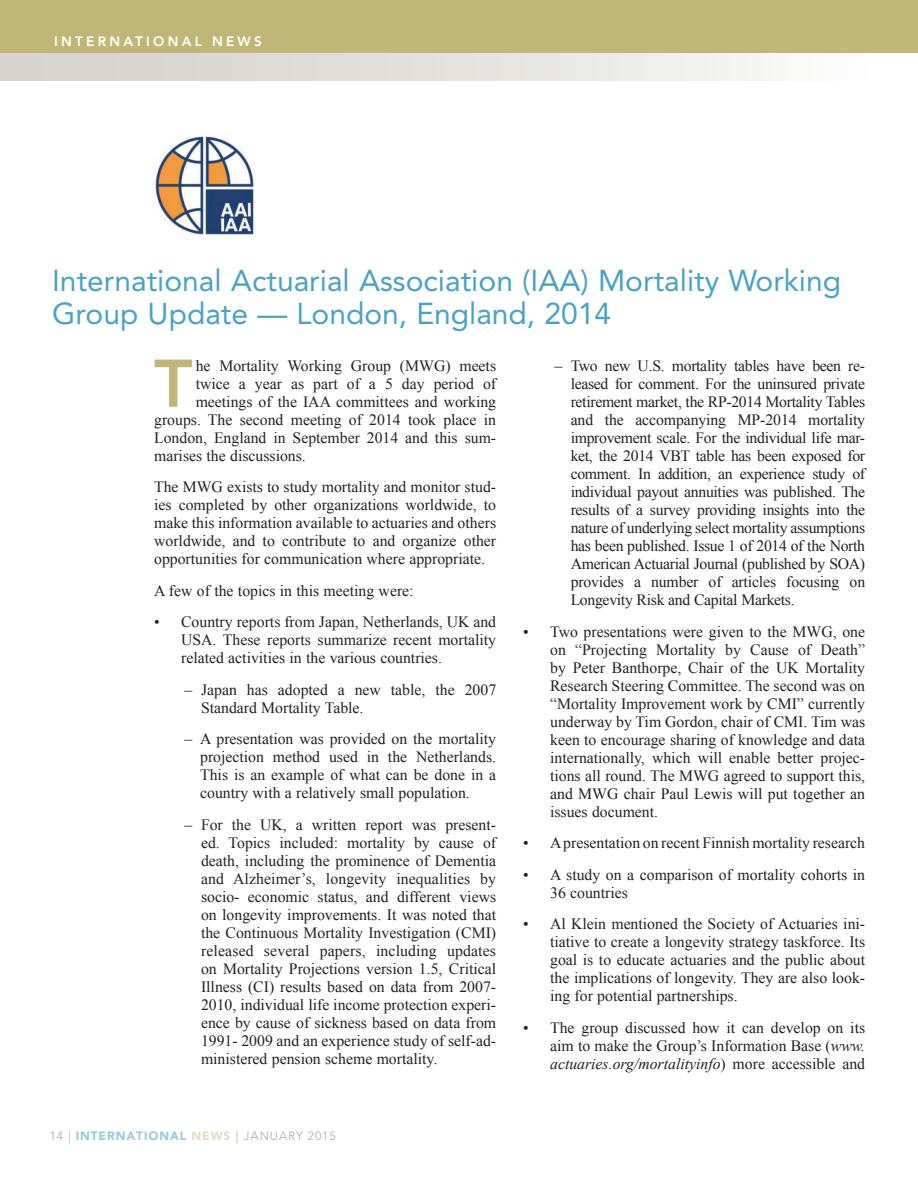
<style>
.page{position:relative;width:918px;height:1188px;background:#fff}
.page>*{position:absolute;margin:0;border:0;box-sizing:border-box;transform-origin:0 0}
.t1{font:800 66.6px "Avenir LT Std";color:#bfb678}
.t2{font:30px/33px "Avenir LT Std";color:#48a2c2}
.t3{font:15.75px/18px "Times New Roman";color:#231f20;text-align:justify}
.t4{font:800 13.5px "Avenir LT Std";letter-spacing:.24em;color:#fff}
.t5{font:300 12px "Avenir LT Std";letter-spacing:.075em;color:#a8a9ad}
.s1{font-style:italic}
.s2{font-weight:900;color:#9cc8dd}
.s3{font-weight:900;color:#e3dfc0}
</style>
<div class="page">
<div style="left:0;top:0;width:918px;height:54px;background:#bfb678"></div>
<div style="left:0;top:54px;width:915px;height:27px;background:linear-gradient(to right,#d1cfc7,#fcfcfc)"></div>
<img style="left:152px;top:133px;width:102px;height:102px">
<p class="t4" style="left:54px;top:33px;width:209px">INTERNATIONAL NEWS</p>
<h2 class="t2" style="left:52px;top:265px;width:790px">International Actuarial Association (IAA) Mortality Working<br>Group Update — London, England, 2014</h2>
<h1 class="t1" style="left:154px;top:344px;width:40px">T</h1>
<p class="t3" style="left:196px;top:356px;width:302px">he Mortality Working Group (MWG) meets</p>
<p class="t3" style="left:571px;top:356px;width:296px;text-indent:-16px">– Two new U.S. mortality tables have been re&shy;leased for comment. For the uninsured private retirement market, the RP-2014 Mortality Tables and the accompanying MP-2014 mortality improvement scale. For the individual life mar&shy;ket, the 2014 VBT table has been exposed for comment. In addition, an experience study of individual payout annuities was published. The results of a survey providing insights into the nature of underlying select mortality assumptions has been published. Issue 1 of 2014 of the North American Actuarial Journal (published by SOA) provides a number of articles focusing on Longevity Risk and Capital Markets.</p>
<p class="t3" style="left:550px;top:622px;width:317px;text-indent:-27px">• Two presentations were given to the MWG, one on “Projecting Mortality by Cause of Death” by Peter Banthorpe, Chair of the UK Mortality Research Steering Committee. The second was on “Mortality Improvement work by CMI” currently underway by Tim Gordon, chair of CMI. Tim was keen to encourage sharing of knowledge and data internationally, which will enable better projec&shy;tions all round. The MWG agreed to support this, and MWG chair Paul Lewis will put together an issues document.</p>
<p class="t3" style="left:523px;top:834px;width:344px">• A presentation on recent Finnish mortality research</p>
<p class="t3" style="left:550px;top:865px;width:317px;text-indent:-27px">• A study on a comparison of mortality cohorts in<br>36 countries</p>
<p class="t3" style="left:550px;top:915px;width:317px;text-indent:-27px">• Al Klein mentioned the Society of Actuaries ini&shy;tiative to create a longevity strategy taskforce. Its goal is to educate actuaries and the public about the implications of longevity. They are also look&shy;ing for potential partnerships.</p>
<p class="t3" style="left:550px;top:1018px;width:317px;text-indent:-27px">• The group discussed how it can develop on its aim to make the Group’s Information Base (<span class="s1">www. actuaries.org/mortalityinfo</span>) more accessible and</p>
<p class="t3" style="left:196px;top:374px;width:302px">twice a year as part of a 5 day period of</p>
<p class="t3" style="left:196px;top:392px;width:302px">meetings of the IAA committees and working</p>
<p class="t3" style="left:154px;top:410px;width:344px">groups. The second meeting of 2014 took place in</p>
<p class="t3" style="left:154px;top:428px;width:344px">London, England in September 2014 and this sum-</p>
<p class="t3" style="left:154px;top:446px;width:153px">marises the discussions.</p>
<p class="t3" style="left:154px;top:478px;width:344px">The MWG exists to study mortality and monitor stud&shy;ies completed by other organizations worldwide, to make this information available to actuaries and others worldwide, and to contribute to and organize other opportunities for communication where appropriate.</p>
<p class="t3" style="left:154px;top:581px;width:261px">A few of the topics in this meeting were:</p>
<p class="t3" style="left:181px;top:613px;width:317px;text-indent:-27px">• Country reports from Japan, Netherlands, UK and USA. These reports summarize recent mortality related activities in the various countries.</p>
<p class="t3" style="left:201px;top:680px;width:297px;text-indent:-17px">– Japan has adopted a new table, the 2007<br>Standard Mortality Table.</p>
<p class="t3" style="left:200px;top:730px;width:298px;text-indent:-16px">– A presentation was provided on the mortality projection method used in the Netherlands.<br>This is an example of what can be done in a country with a relatively small population.</p>
<p class="t3" style="left:201px;top:815px;width:297px;text-indent:-17px">– For the UK, a written report was present&shy;ed. Topics included: mortality by cause of death, including the prominence of Dementia and Alzheimer’s, longevity inequalities by socio- economic status, and different views on longevity improvements. It was noted that the Continuous Mortality Investigation (CMI) released several papers, including updates on Mortality Projections version 1.5, Critical Illness (CI) results based on data from 2007- 2010, individual life income protection experi&shy;ence by cause of sickness based on data from 1991- 2009 and an experience study of self-ad&shy;ministered pension scheme mortality.</p>
<p class="t5" style="left:50px;top:1129px;width:287px">14 | <span class="s2">INTERNATIONAL</span> <span class="s3">NEWS</span> | JANUARY 2015</p>
</div>
